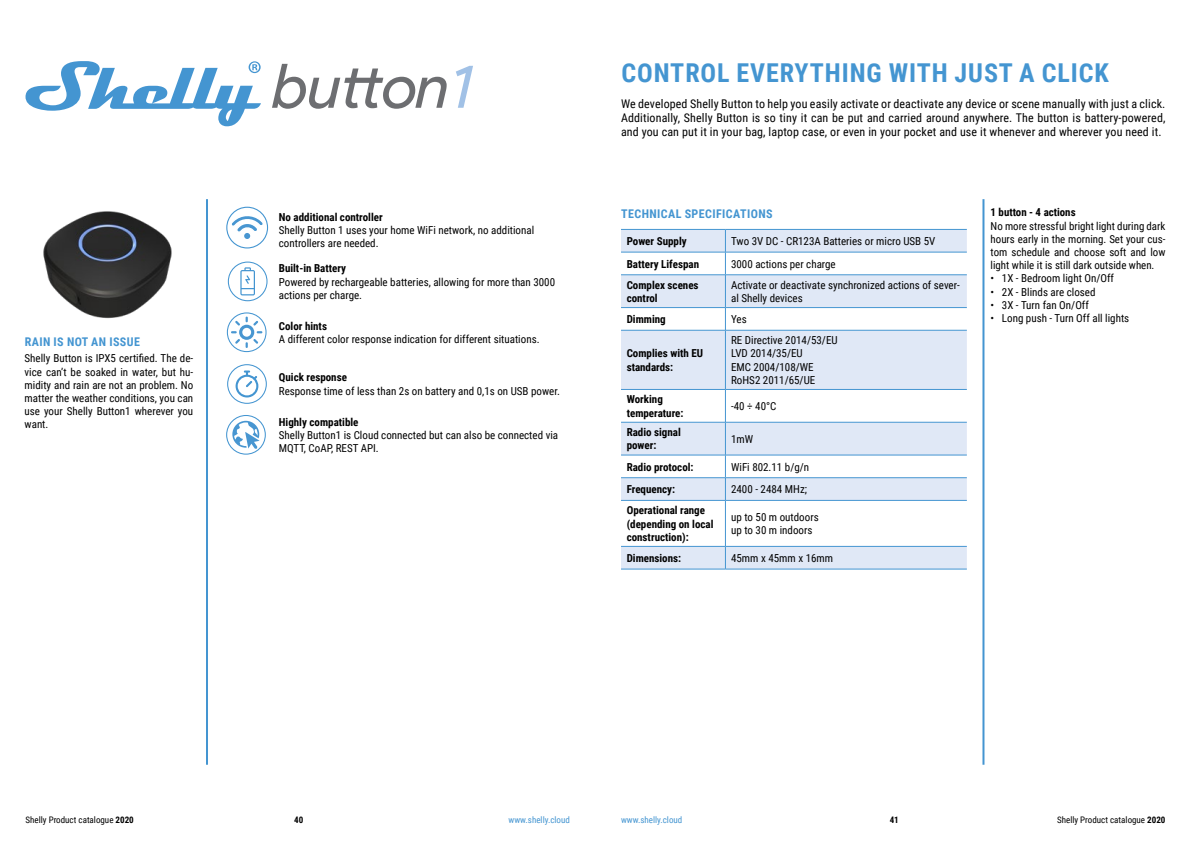
<style>
.page{position:relative;width:1191px;height:842px;background:#fff}
.page>*{position:absolute;margin:0;border:0;box-sizing:border-box;transform-origin:0 0}
.t1{font:700 26px "Roboto Condensed";letter-spacing:.035em;color:#4495d1}
.t2{font:12px/14.4px "Roboto Condensed";letter-spacing:.01em;color:#000;text-align:justify}
.t3{font:700 12px "Roboto Condensed";letter-spacing:.035em;color:#4495d1}
.t4{font:11px/13.2px "Roboto Condensed";color:#000}
.t5{font:700 11px/13.2px "Roboto Condensed";color:#000}
.t6{font:9px "Roboto Condensed";color:#000}
.t7{font:9px "Roboto Condensed";color:#4495d1}
.t8{font:700 9px "Roboto Condensed";color:#000}
.s1{font-weight:700}
</style>
<div class="page">
<hr style="left:206px;top:199px;width:2px;height:566px;background:#4495d1">
<hr style="left:982px;top:199px;width:2px;height:566px;background:#4495d1">
<svg style="left:226px;top:415px;width:40px;height:40px"></svg>
<svg style="left:226px;top:207px;width:42px;height:41px"></svg>
<svg style="left:228px;top:262px;width:39px;height:39px"></svg>
<svg style="left:227px;top:312px;width:39px;height:40px"></svg>
<svg style="left:227px;top:364px;width:40px;height:40px"></svg>
<svg style="left:26px;top:61px;width:235px;height:65px"></svg>
<svg style="left:272px;top:64px;width:175px;height:45px"></svg>
<svg style="left:456px;top:66px;width:17px;height:42px"></svg>
<img style="left:43px;top:211px;width:129px;height:108px">
<div style="left:621px;top:230px;width:346px;height:339px;background:#e0e8f6"></div>
<svg style="left:621px;top:253px;width:346px;height:293px;fill:#e0e8f6"></svg>
<hr style="left:621px;top:229px;width:104px;height:1px;background:#4495d1">
<hr style="left:725px;top:229px;width:242px;height:1px;background:#4495d1">
<hr style="left:621px;top:252px;width:104px;height:1px;background:#4495d1">
<hr style="left:725px;top:252px;width:242px;height:1px;background:#4495d1">
<hr style="left:621px;top:275px;width:104px;height:1px;background:#4495d1">
<hr style="left:725px;top:275px;width:242px;height:1px;background:#4495d1">
<hr style="left:621px;top:307px;width:104px;height:1px;background:#4495d1">
<hr style="left:725px;top:307px;width:242px;height:1px;background:#4495d1">
<hr style="left:621px;top:330px;width:104px;height:1px;background:#4495d1">
<hr style="left:725px;top:330px;width:242px;height:1px;background:#4495d1">
<hr style="left:621px;top:389px;width:104px;height:1px;background:#4495d1">
<hr style="left:725px;top:389px;width:242px;height:1px;background:#4495d1">
<hr style="left:621px;top:422px;width:104px;height:1px;background:#4495d1">
<hr style="left:725px;top:422px;width:242px;height:1px;background:#4495d1">
<hr style="left:621px;top:455px;width:104px;height:1px;background:#4495d1">
<hr style="left:725px;top:455px;width:242px;height:1px;background:#4495d1">
<hr style="left:621px;top:477px;width:104px;height:1px;background:#4495d1">
<hr style="left:725px;top:477px;width:242px;height:1px;background:#4495d1">
<hr style="left:621px;top:500px;width:104px;height:1px;background:#4495d1">
<hr style="left:725px;top:500px;width:242px;height:1px;background:#4495d1">
<hr style="left:621px;top:546px;width:104px;height:1px;background:#4495d1">
<hr style="left:725px;top:546px;width:242px;height:1px;background:#4495d1">
<hr style="left:621px;top:569px;width:104px;height:1px;background:#4495d1">
<hr style="left:725px;top:569px;width:242px;height:1px;background:#4495d1">
<svg style="left:725px;top:230px;width:1px;height:45px"></svg>
<hr style="left:725px;top:275px;width:1px;height:32px;background:#4495d1">
<svg style="left:725px;top:308px;width:1px;height:22px"></svg>
<hr style="left:725px;top:330px;width:1px;height:59px;background:#4495d1">
<hr style="left:725px;top:390px;width:1px;height:32px;background:#4495d1">
<hr style="left:725px;top:422px;width:1px;height:33px;background:#4495d1">
<svg style="left:725px;top:455px;width:1px;height:45px"></svg>
<hr style="left:725px;top:501px;width:1px;height:45px;background:#4495d1">
<svg style="left:725px;top:547px;width:1px;height:22px"></svg>
<p class="t3" style="left:25px;top:334px;width:117px">RAIN IS NOT AN ISSUE</p>
<p class="t4" style="left:25px;top:351px;width:170px;text-align:justify">Shelly Button is IPX5 certified. The de&shy;vice can’t be soaked in water, but hu&shy;midity and rain are not an problem. No matter the weather conditions, you can use your Shelly Button1 wherever you want.</p>
<p class="t5" style="left:279px;top:210px;width:105px">No additional controller</p>
<p class="t4" style="left:279px;top:223px;width:257px">Shelly Button 1 uses your home WiFi network, no additional controllers are needed.</p>
<p class="t5" style="left:279px;top:261px;width:69px">Built-in Battery</p>
<p class="t4" style="left:279px;top:275px;width:278px">Powered by rechargeable batteries, allowing for more than 3000 actions per charge.</p>
<p class="t5" style="left:279px;top:319px;width:50px">Color hints</p>
<p class="t4" style="left:279px;top:333px;width:262px">A different color response indication for different situations.</p>
<p class="t5" style="left:279px;top:370px;width:70px">Quick response</p>
<p class="t4" style="left:279px;top:384px;width:282px">Response time of less than 2s on battery and 0,1s on USB power.</p>
<p class="t5" style="left:279px;top:415px;width:81px">Highly compatible</p>
<p class="t4" style="left:279px;top:428px;width:281px">Shelly Button1 is Cloud connected but can also be connected via<br>MQTT, CoAP, REST API.</p>
<h1 class="t1" style="left:621px;top:54px;width:489px">CONTROL EVERYTHING WITH JUST A CLICK</h1>
<p class="t2" style="left:621px;top:96px;width:546px">We developed Shelly Button to help you easily activate or deactivate any device or scene manually with just a click.<br>Additionally, Shelly Button is so tiny it can be put and carried around anywhere. The button is battery-powered, and you can put it in your bag, laptop case, or even in your pocket and use it whenever and wherever you need it.</p>
<p class="t3" style="left:621px;top:206px;width:153px">TECHNICAL SPECIFICATIONS</p>
<p class="t5" style="left:626px;top:234px;width:61px">Power Supply</p>
<p class="t4" style="left:731px;top:234px;width:206px">Two 3V DC - CR123A Batteries or micro USB 5V</p>
<p class="t5" style="left:626px;top:257px;width:74px">Battery Lifespan</p>
<p class="t4" style="left:731px;top:257px;width:106px">3000 actions per charge</p>
<p class="t5" style="left:626px;top:278px;width:73px">Complex scenes control</p>
<p class="t4" style="left:731px;top:278px;width:230px">Activate or deactivate synchronized actions of sever&shy;al Shelly devices</p>
<p class="t5" style="left:626px;top:312px;width:41px">Dimming</p>
<p class="t4" style="left:731px;top:312px;width:17px">Yes</p>
<p class="t5" style="left:626px;top:346px;width:78px">Complies with EU standards:</p>
<p class="t4" style="left:731px;top:333px;width:108px">RE Directive 2014/53/EU<br>LVD 2014/35/EU<br>EMC 2004/108/WE<br>RoHS2 2011/65/UE</p>
<p class="t5" style="left:626px;top:392px;width:58px">Working temperature:</p>
<p class="t4" style="left:731px;top:399px;width:47px">-40 ÷ 40°C</p>
<p class="t5" style="left:626px;top:425px;width:56px">Radio signal power:</p>
<p class="t4" style="left:731px;top:432px;width:24px">1mW</p>
<p class="t5" style="left:626px;top:460px;width:68px">Radio protocol:</p>
<p class="t4" style="left:731px;top:460px;width:80px">WiFi 802.11 b/g/n</p>
<p class="t5" style="left:626px;top:482px;width:50px">Frequency:</p>
<p class="t4" style="left:731px;top:482px;width:77px">2400 - 2484 MHz;</p>
<p class="t5" style="left:626px;top:503px;width:88px">Operational range (depending on local construction):</p>
<p class="t4" style="left:731px;top:510px;width:89px">up to 50 m outdoors up to 30 m indoors</p>
<p class="t5" style="left:626px;top:551px;width:56px">Dimensions:</p>
<p class="t4" style="left:731px;top:551px;width:103px">45mm x 45mm x 16mm</p>
<p class="t5" style="left:990px;top:205px;width:86px">1 button - 4 actions</p>
<p class="t4" style="left:990px;top:219px;width:176px;text-align:justify">No more stressful bright light during dark hours early in the morning. Set your cus&shy;tom schedule and choose soft and low light while it is still dark outside when.</p>
<p class="t4" style="left:990px;top:271px;width:125px">• 1X - Bedroom light On/Off</p>
<p class="t4" style="left:990px;top:285px;width:106px">• 2X - Blinds are closed</p>
<p class="t4" style="left:990px;top:298px;width:100px">• 3X - Turn fan On/Off</p>
<p class="t4" style="left:990px;top:311px;width:140px">• Long push - Turn Off all lights</p>
<p class="t6" style="left:26px;top:813px;width:110px">Shelly Product catalogue <span class="s1">2020</span></p>
<p class="t8" style="left:294px;top:813px;width:11px">40</p>
<p class="t7" style="left:508px;top:813px;width:63px">www.shelly.cloud</p>
<p class="t7" style="left:621px;top:813px;width:63px">www.shelly.cloud</p>
<p class="t8" style="left:889px;top:813px;width:11px">41</p>
<p class="t6" style="left:1057px;top:813px;width:110px">Shelly Product catalogue <span class="s1">2020</span></p>
</div>
